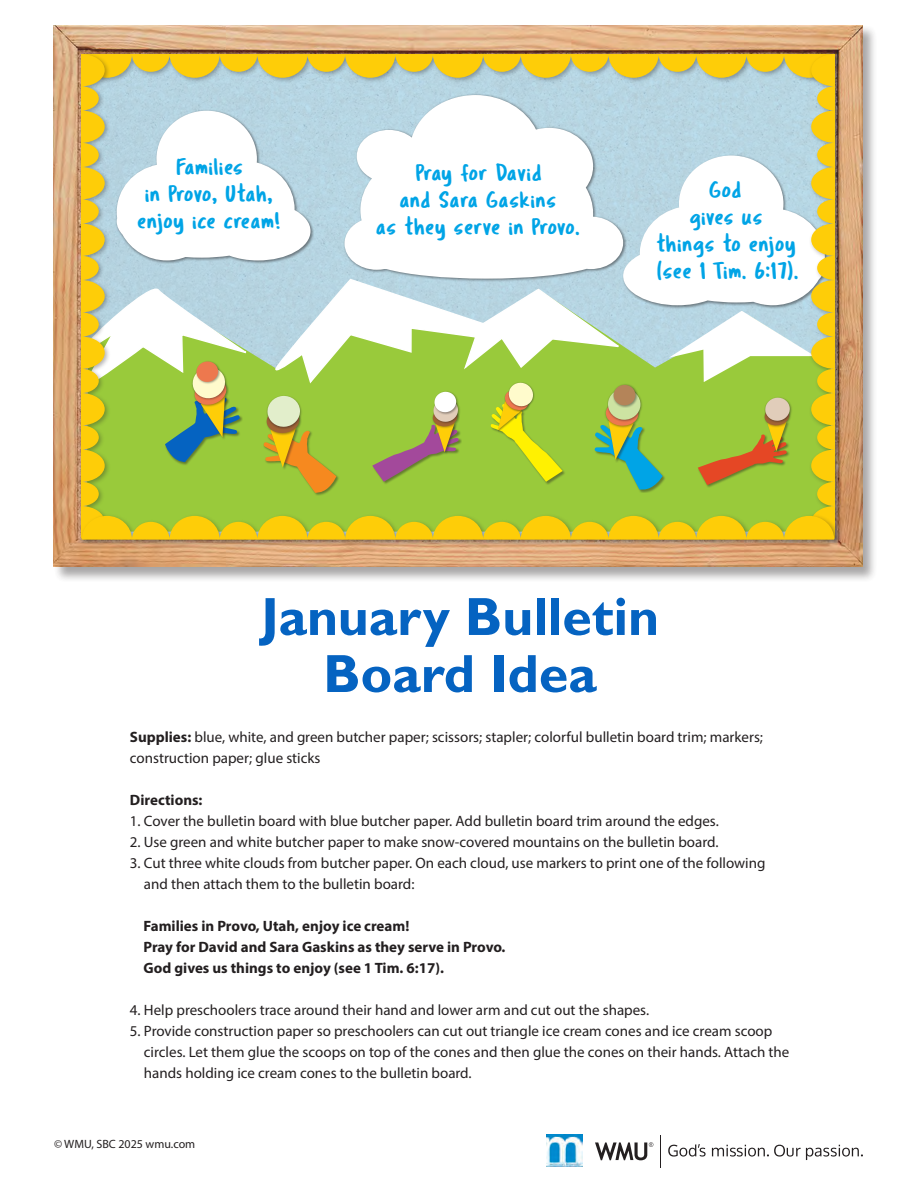
<style>
.page{position:relative;width:918px;height:1188px;background:#fff}
.page>*{position:absolute;margin:0;border:0;box-sizing:border-box;transform-origin:0 0}
.t1{font:700 54px/57px "Gill Sans";color:#0563c1;text-align:center}
.t2{font:24px/27px "Tragic Marker";letter-spacing:.025em;color:#00a4e6;text-align:center}
.t3{font:24px "Tragic Marker";color:#00a4e6}
.t4{font:15px/21px "Myriad Pro";color:#231f20}
.t5{font:700 15px "Myriad Pro";color:#231f20}
.t6{font:12px "Myriad Pro";color:#231f20}
.s1{font-weight:700}
</style>
<div class="page">
<hr style="left:660px;top:1135px;width:1px;height:32px;background:#231f20">
<svg style="left:595px;top:1142px;width:58px;height:18px"></svg>
<svg style="left:668px;top:1144px;width:38px;height:13px"></svg>
<svg style="left:712px;top:1145px;width:151px;height:15px"></svg>
<img style="left:546px;top:1135px;width:36px;height:32px">
<div style="left:53px;top:25px;width:825px;height:558px;background:#231f20;opacity:.45"></div>
<img style="left:54px;top:25px;width:808px;height:542px">
<div style="left:79px;top:51px;width:762px;height:33px;background:#231f20;opacity:.35"></div>
<div style="left:78px;top:52px;width:33px;height:493px;background:#231f20;opacity:.35"></div>
<div style="left:809px;top:52px;width:32px;height:493px;background:#231f20;opacity:.35"></div>
<div style="left:79px;top:513px;width:762px;height:33px;background:#231f20;opacity:.35"></div>
<svg style="left:79px;top:54px;width:756px;height:486px"></svg>
<div style="left:612px;top:384px;width:26px;height:24px;background:#231f20;opacity:.44"></div>
<div style="left:613px;top:385px;width:23px;height:21px;background:#b48459;border-radius:50%"></div>
<p class="t2" style="left:138px;top:153px;width:144px">Families<br>in Provo, Utah, enjoy ice cream!</p>
<p class="t3" style="left:416px;top:158px;width:127px">Pray for David</p>
<p class="t2" style="left:400px;top:186px;width:158px">and Sara Gaskins</p>
<p class="t2" style="left:376px;top:213px;width:205px">as they serve in Provo.</p>
<p class="t2" style="left:709px;top:176px;width:34px">God</p>
<p class="t2" style="left:690px;top:203px;width:74px">gives us</p>
<p class="t2" style="left:657px;top:230px;width:143px;text-align:left">things to enjoy (see 1 Tim. 6:17).</p>
<p class="t1" style="left:261px;top:588px;width:400px">January Bulletin<br>Board Idea</p>
<p class="t4" style="left:130px;top:726px;width:635px"><span class="s1">Supplies:</span> blue, white, and green butcher paper; scissors; stapler; colorful bulletin board trim; markers; construction paper; glue sticks</p>
<p class="t5" style="left:130px;top:790px;width:74px">Directions:</p>
<p class="t4" style="left:130px;top:810px;width:590px">1. Cover the bulletin board with blue butcher paper. Add bulletin board trim around the edges.</p>
<p class="t4" style="left:130px;top:831px;width:590px">2. Use green and white butcher paper to make snow-covered mountains on the bulletin board.</p>
<p class="t4" style="left:144px;top:852px;width:623px;text-indent:-14px">3. Cut three white clouds from butcher paper. On each cloud, use markers to print one of the following and then attach them to the bulletin board:</p>
<p class="t5" style="left:143px;top:916px;width:267px">Families in Provo, Utah, enjoy ice cream!</p>
<p class="t5" style="left:143px;top:937px;width:364px">Pray for David and Sara Gaskins as they serve in Provo.</p>
<p class="t5" style="left:143px;top:958px;width:302px">God gives us things to enjoy (see 1 Tim. 6:17).</p>
<p class="t4" style="left:130px;top:999px;width:521px">4. Help preschoolers trace around their hand and lower arm and cut out the shapes.</p>
<p class="t4" style="left:144px;top:1020px;width:647px;text-indent:-14px">5. Provide construction paper so preschoolers can cut out triangle ice cream cones and ice cream scoop circles. Let them glue the scoops on top of the cones and then glue the cones on their hands. Attach the hands holding ice cream cones to the bulletin board.</p>
<p class="t6" style="left:54px;top:1137px;width:143px">© WMU, SBC 2025 wmu.com</p>
</div>
